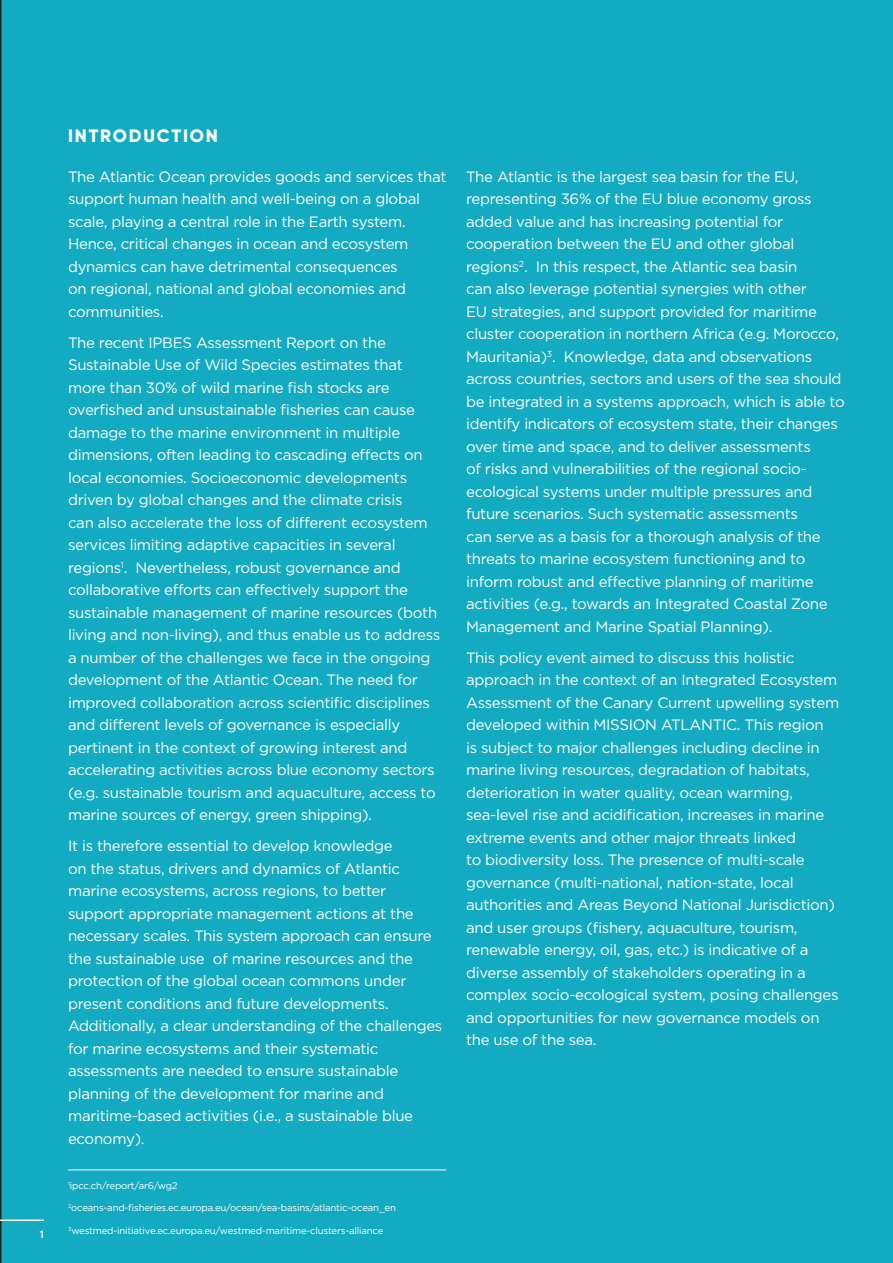
<style>
.page{position:relative;width:893px;height:1263px;background:#12abc1}
.page>*{position:absolute;margin:0;border:0;box-sizing:border-box;transform-origin:0 0}
.t1{font:800 18px "Gilroy";letter-spacing:.1em;color:#fff}
.t2{font:15px/22.5px "Gotham";letter-spacing:-.02em;color:#fff}
.t3{font:700 10.5px "Gilroy";color:#fff}
.t4{font:9.6px "Gotham";letter-spacing:-.02em;color:#fff}
</style>
<div class="page">
<hr style="left:68px;top:1169px;width:378px;height:1px;background:#fff">
<hr style="left:0;top:1219px;width:44px;height:2px;background:#fff">
<p class="t3" style="left:40px;top:1228px;width:6px">1</p>
<p class="t1" style="left:68px;top:124px;width:151px">INTRODUCTION</p>
<p class="t2" style="left:68px;top:165px;width:380px">The Atlantic Ocean provides goods and services that support human health and well-being on a global scale, playing a central role in the Earth system.<br>Hence, critical changes in ocean and ecosystem dynamics can have detrimental consequences<br>on regional, national and global economies and communities.</p>
<p class="t2" style="left:68px;top:331px;width:374px">The recent IPBES Assessment Report on the Sustainable Use of Wild Species estimates that more than 30% of wild marine fish stocks are overfished and unsustainable fisheries can cause damage to the marine environment in multiple dimensions, often leading to cascading effects on local economies. Socioeconomic developments driven by global changes and the climate crisis<br>can also accelerate the loss of different ecosystem services limiting adaptive capacities in several regions<sup>1</sup>. Nevertheless, robust governance and collaborative efforts can effectively support the sustainable management of marine resources (both living and non-living), and thus enable us to address a number of the challenges we face in the ongoing development of the Atlantic Ocean. The need for improved collaboration across scientific disciplines and different levels of governance is especially pertinent in the context of growing interest and accelerating activities across blue economy sectors (e.g. sustainable tourism and aquaculture, access to marine sources of energy, green shipping).</p>
<p class="t2" style="left:68px;top:834px;width:376px">It is therefore essential to develop knowledge<br>on the status, drivers and dynamics of Atlantic marine ecosystems, across regions, to better support appropriate management actions at the necessary scales. This system approach can ensure the sustainable use of marine resources and the protection of the global ocean commons under present conditions and future developments.<br>Additionally, a clear understanding of the challenges for marine ecosystems and their systematic assessments are needed to ensure sustainable planning of the development for marine and maritime-based activities (i.e., a sustainable blue economy).</p>
<p class="t4" style="left:68px;top:1179px;width:111px"><sup>1</sup>ipcc.ch/report/ar6/wg2</p>
<p class="t4" style="left:68px;top:1202px;width:329px"><sup>2</sup>oceans-and-fisheries.ec.europa.eu/ocean/sea-basins/atlantic-ocean_en</p>
<p class="t4" style="left:68px;top:1224px;width:317px"><sup>3</sup>westmed-initiative.ec.europa.eu/westmed-maritime-clusters-alliance</p>
<p class="t2" style="left:466px;top:165px;width:380px">The Atlantic is the largest sea basin for the EU, representing 36% of the EU blue economy gross added value and has increasing potential for cooperation between the EU and other global regions<sup>2</sup>. In this respect, the Atlantic sea basin<br>can also leverage potential synergies with other<br>EU strategies, and support provided for maritime cluster cooperation in northern Africa (e.g. Morocco, Mauritania)<sup>3</sup>. Knowledge, data and observations across countries, sectors and users of the sea should be integrated in a systems approach, which is able to identify indicators of ecosystem state, their changes over time and space, and to deliver assessments<br>of risks and vulnerabilities of the regional socio&shy;ecological systems under multiple pressures and future scenarios. Such systematic assessments<br>can serve as a basis for a thorough analysis of the threats to marine ecosystem functioning and to inform robust and effective planning of maritime activities (e.g., towards an Integrated Coastal Zone Management and Marine Spatial Planning).</p>
<p class="t2" style="left:466px;top:646px;width:375px">This policy event aimed to discuss this holistic approach in the context of an Integrated Ecosystem Assessment of the Canary Current upwelling system developed within MISSION ATLANTIC. This region<br>is subject to major challenges including decline in marine living resources, degradation of habitats, deterioration in water quality, ocean warming, sea-level rise and acidification, increases in marine extreme events and other major threats linked<br>to biodiversity loss. The presence of multi-scale governance (multi-national, nation-state, local authorities and Areas Beyond National Jurisdiction) and user groups (fishery, aquaculture, tourism, renewable energy, oil, gas, etc.) is indicative of a diverse assembly of stakeholders operating in a complex socio-ecological system, posing challenges and opportunities for new governance models on the use of the sea.</p>
</div>
